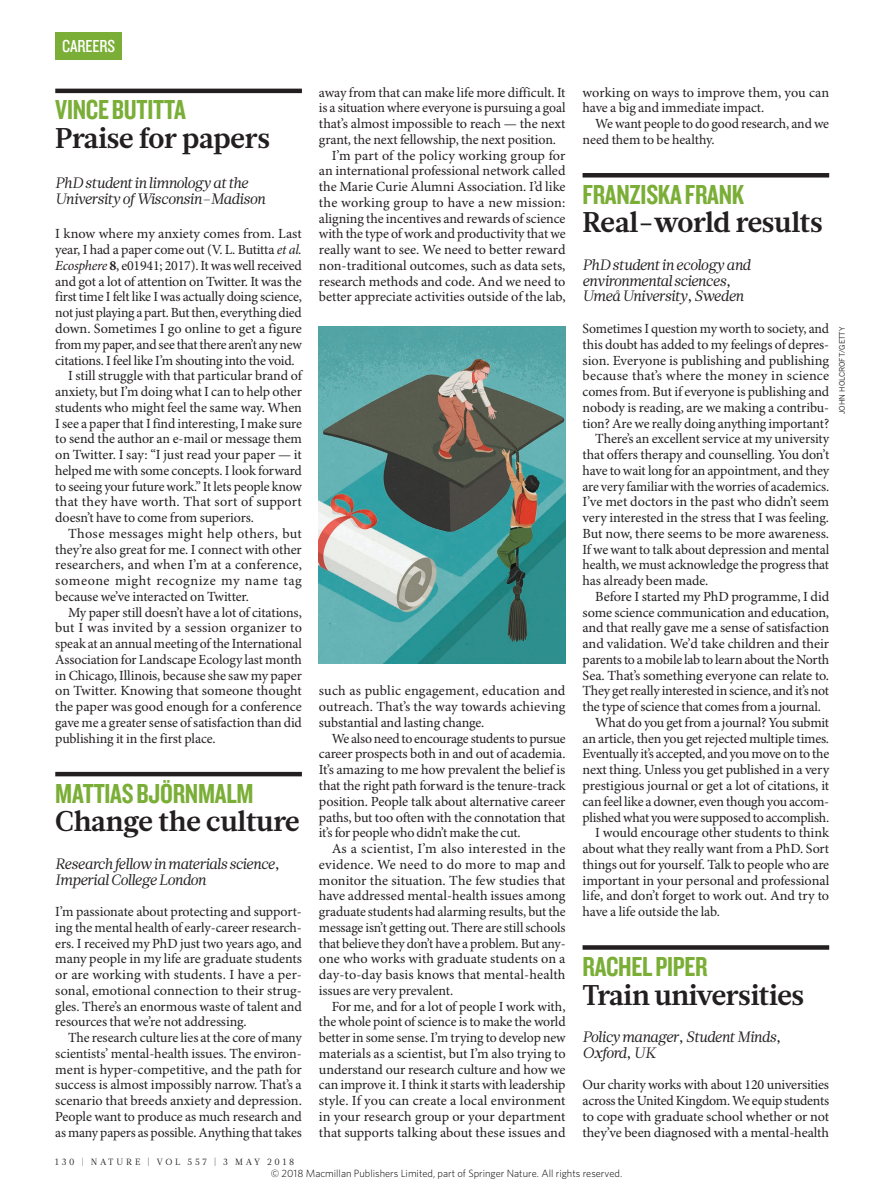
<style>
.page{position:relative;width:893px;height:1187px;background:#fff}
.page>*{position:absolute;margin:0;border:0;box-sizing:border-box;transform-origin:0 0}
.VOX_PROF_HEADING{font:700 28.5px "Glosa Math";letter-spacing:-.005em;color:#231f20}
.VOX_PROF_NAME{font:28.5px "Knockout 49 Liteweight";letter-spacing:-.01em;color:#7aae36}
.t1{font:18px "Knockout 29 Junior Ltweight";letter-spacing:-.005em;color:#fff}
.VOX_PROF_DETAILS{font:italic 15px/15.8px "Glosa Math";letter-spacing:-.02em;color:#231f20}
.BODY_INDENT{font:13.95px/15.8px "Minion Pro";letter-spacing:-.01em;color:#231f20;text-align:justify}
.BODY_1ST_PARA{font:13.95px/15.8px "Minion Pro";letter-spacing:-.01em;color:#231f20;text-align:justify}
.t2{font:300 10.5px "Whitney";color:#000}
.t3{font:9px "Glosa Math";letter-spacing:.3em;color:#231f20}
.PIC_CREDIT{font:7.5px "News Gothic MTOT";color:#231f20}
.s1{font-style:italic}
.s2{font-weight:700}
</style>
<div class="page">
<hr style="left:55px;top:89px;width:247px;height:4px;background:#231f20">
<div style="left:55px;top:771px;width:247px;height:5px;background:#231f20"></div>
<hr style="left:583px;top:173px;width:246px;height:4px;background:#231f20">
<svg style="left:583px;top:945px;width:246px;height:4px"></svg>
<img style="left:319px;top:327px;width:247px;height:337px">
<div style="left:55px;top:32px;width:67px;height:27px;background:#7aae36"></div>
<p class="t1" style="left:62px;top:34px;width:55px">CAREERS</p>
<p class="VOX_PROF_NAME" style="left:55px;top:92px;width:132px">VINCE BUTITTA</p>
<p class="VOX_PROF_HEADING" style="left:55px;top:119px;width:216px">Praise for papers</p>
<p class="VOX_PROF_DETAILS" style="left:55px;top:175px;width:212px">PhD student in limnology at the<br>University of Wisconsin–Madison</p>
<p class="BODY_1ST_PARA" style="left:55px;top:227px;width:248px">I know where my anxiety comes from. Last year, I had a paper come out (V. L. Butitta <span class="s1">et al.<br>Ecosphere</span> <span class="s2">8</span>, e01941; 2017). It was well received and got a lot of attention on Twitter. It was the first time I felt like I was actually doing science, not just playing a part. But then, everything died down. Sometimes I go online to get a figure from my paper, and see that there aren’t any new citations. I feel like I’m shouting into the void.</p>
<p class="BODY_INDENT" style="left:55px;top:368px;width:248px;text-indent:13px">I still struggle with that particular brand of anxiety, but I’m doing what I can to help other students who might feel the same way. When I see a paper that I find interesting, I make sure to send the author an e-mail or message them on Twitter. I say: “I just read your paper — it helped me with some concepts. I look forward to seeing your future work.” It lets people know that they have worth. That sort of support doesn’t have to come from superiors.</p>
<p class="BODY_INDENT" style="left:55px;top:526px;width:248px;text-indent:13px">Those messages might help others, but they’re also great for me. I connect with other researchers, and when I’m at a conference, someone might recognize my name tag because we’ve interacted on Twitter.</p>
<p class="BODY_INDENT" style="left:55px;top:605px;width:248px;text-indent:13px">My paper still doesn’t have a lot of citations, but I was invited by a session organizer to speak at an annual meeting of the International Association for Landscape Ecology last month in Chicago, Illinois, because she saw my paper on Twitter. Knowing that someone thought the paper was good enough for a conference gave me a greater sense of satisfaction than did publishing it in the first place.</p>
<p class="VOX_PROF_NAME" style="left:55px;top:775px;width:200px">MATTIAS BJÖRNMALM</p>
<p class="VOX_PROF_HEADING" style="left:55px;top:802px;width:246px">Change the culture</p>
<p class="VOX_PROF_DETAILS" style="left:55px;top:855px;width:226px">Research fellow in materials science,<br>Imperial College London</p>
<p class="BODY_1ST_PARA" style="left:55px;top:904px;width:248px">I’m passionate about protecting and support&shy;ing the mental health of early-career research&shy;ers. I received my PhD just two years ago, and many people in my life are graduate students or are working with students. I have a per&shy;sonal, emotional connection to their strug&shy;gles. There’s an enormous waste of talent and resources that we’re not addressing.</p>
<p class="BODY_INDENT" style="left:55px;top:1030px;width:248px;text-indent:13px">The research culture lies at the core of many scientists’ mental-health issues. The environ&shy;ment is hyper-competitive, and the path for success is almost impossibly narrow. That’s a scenario that breeds anxiety and depression.<br>People want to produce as much research and as many papers as possible. Anything that takes</p>
<p class="t3" style="left:55px;top:1155px;width:240px">130 | NATURE | VOL 557 | 3 MAY 2018</p>
<p class="BODY_INDENT" style="left:319px;top:85px;width:248px">away from that can make life more difficult. It is a situation where everyone is pursuing a goal that’s almost impossible to reach — the next grant, the next fellowship, the next position.</p>
<p class="BODY_INDENT" style="left:319px;top:148px;width:248px;text-indent:13px">I’m part of the policy working group for an international professional network called the Marie Curie Alumni Association. I’d like the working group to have a new mission: aligning the incentives and rewards of science with the type of work and productivity that we really want to see. We need to better reward non-traditional outcomes, such as data sets, research methods and code. And we need to better appreciate activities outside of the lab,</p>
<p class="BODY_INDENT" style="left:319px;top:683px;width:248px">such as public engagement, education and outreach. That’s the way towards achieving substantial and lasting change.</p>
<p class="BODY_INDENT" style="left:319px;top:731px;width:248px;text-indent:13px">We also need to encourage students to pursue career prospects both in and out of academia.<br>It’s amazing to me how prevalent the belief is that the right path forward is the tenure-track position. People talk about alternative career paths, but too often with the connotation that it’s for people who didn’t make the cut.</p>
<p class="BODY_INDENT" style="left:319px;top:841px;width:248px;text-indent:13px">As a scientist, I’m also interested in the evidence. We need to do more to map and monitor the situation. The few studies that have addressed mental-health issues among graduate students had alarming results, but the message isn’t getting out. There are still schools that believe they don’t have a problem. But any&shy;one who works with graduate students on a day-to-day basis knows that mental-health issues are very prevalent.</p>
<p class="BODY_INDENT" style="left:319px;top:998px;width:248px;text-indent:13px">For me, and for a lot of people I work with, the whole point of science is to make the world better in some sense. I’m trying to develop new materials as a scientist, but I’m also trying to understand our research culture and how we can improve it. I think it starts with leadership style. If you can create a local environment in your research group or your department that supports talking about these issues and</p>
<p class="BODY_INDENT" style="left:583px;top:85px;width:248px">working on ways to improve them, you can have a big and immediate impact.</p>
<p class="BODY_INDENT" style="left:583px;top:116px;width:248px;text-indent:13px">We want people to do good research, and we need them to be healthy.</p>
<p class="VOX_PROF_NAME" style="left:583px;top:176px;width:163px">FRANZISKA FRANK</p>
<p class="VOX_PROF_HEADING" style="left:583px;top:204px;width:242px">Real-world results</p>
<p class="VOX_PROF_DETAILS" style="left:583px;top:257px;width:170px">PhD student in ecology and environmental sciences,<br>Umeå University, Sweden</p>
<p class="BODY_1ST_PARA" style="left:583px;top:321px;width:248px">Sometimes I question my worth to society, and this doubt has added to my feelings of depres&shy;sion. Everyone is publishing and publishing because that’s where the money in science comes from. But if everyone is publishing and nobody is reading, are we making a contribu&shy;tion? Are we really doing anything important?</p>
<p class="BODY_INDENT" style="left:583px;top:431px;width:248px;text-indent:13px">There’s an excellent service at my university that offers therapy and counselling. You don’t have to wait long for an appointment, and they are very familiar with the worries of academics.<br>I’ve met doctors in the past who didn’t seem very interested in the stress that I was feeling.<br>But now, there seems to be more awareness.<br>If we want to talk about depression and mental health, we must acknowledge the progress that has already been made.</p>
<p class="BODY_INDENT" style="left:583px;top:589px;width:248px;text-indent:13px">Before I started my PhD programme, I did some science communication and education, and that really gave me a sense of satisfaction and validation. We’d take children and their parents to a mobile lab to learn about the North Sea. That’s something everyone can relate to.<br>They get really interested in science, and it’s not the type of science that comes from a journal.</p>
<p class="BODY_INDENT" style="left:583px;top:715px;width:248px;text-indent:13px">What do you get from a journal? You submit an article, then you get rejected multiple times.<br>Eventually it’s accepted, and you move on to the next thing. Unless you get published in a very prestigious journal or get a lot of citations, it can feel like a downer, even though you accom&shy;plished what you were supposed to accomplish.</p>
<p class="BODY_INDENT" style="left:583px;top:825px;width:248px;text-indent:13px">I would encourage other students to think about what they really want from a PhD. Sort things out for yourself. Talk to people who are important in your personal and professional life, and don’t forget to work out. And try to have a life outside the lab.</p>
<p class="VOX_PROF_NAME" style="left:583px;top:948px;width:127px">RACHEL PIPER</p>
<p class="VOX_PROF_HEADING" style="left:583px;top:975px;width:223px">Train universities</p>
<p class="VOX_PROF_DETAILS" style="left:583px;top:1029px;width:200px">Policy manager, Student Minds,<br>Oxford, UK</p>
<p class="BODY_1ST_PARA" style="left:583px;top:1077px;width:248px">Our charity works with about 120 universities across the United Kingdom. We equip students to cope with graduate school whether or not they’ve been diagnosed with a mental-health</p>
<p class="t2" style="left:271px;top:1166px;width:353px">© 2018 Macmillan Publishers Limited, part of Springer Nature. All rights reserved.</p>
<p class="PIC_CREDIT" style="left:837px;top:414px;width:89px;rotate:-90deg">JOHN HOLCROFT/GETTY</p>
</div>
